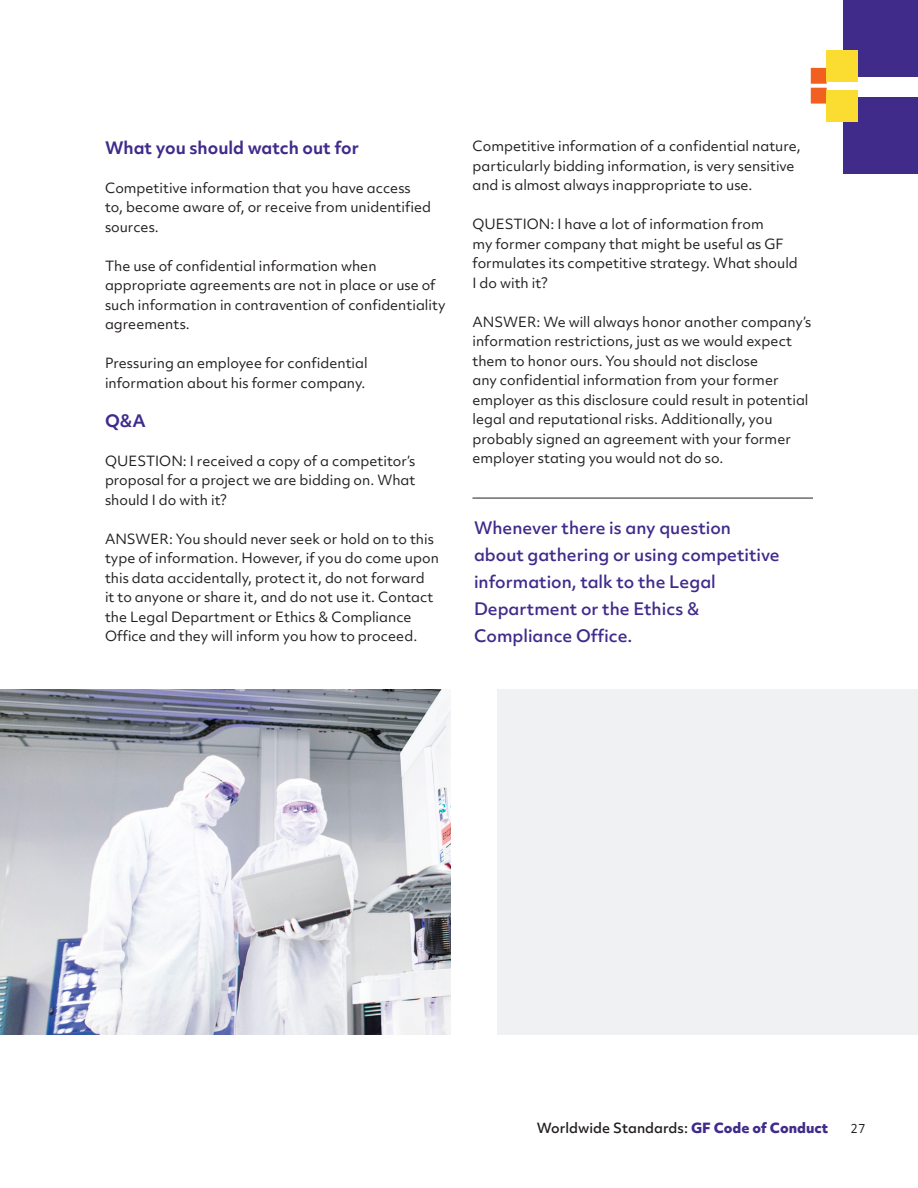
<style>
.page{position:relative;width:918px;height:1188px;background:#fff}
.page>*{position:absolute;margin:0;border:0;box-sizing:border-box;transform-origin:0 0}
.t1{font:500 16.5px/27px "Objektiv Mk 2";color:#402b8b}
.t2{font:700 16.5px "Objektiv Mk 2";color:#402b8b}
.t3{font:13.5px/19.5px "Objektiv Mk 2";color:#231f20}
.t4{font:500 13.5px "Objektiv Mk 2";color:#231f20}
.t5{font:12px "Objektiv Mk 2";color:#231f20}
.s1{font-weight:800;color:#402b8b}
</style>
<div class="page">
<hr style="left:472px;top:498px;width:341px;height:1px;background:#231f20">
<img style="left:0;top:689px;width:451px;height:345px">
<div style="left:498px;top:689px;width:420px;height:345px;background:#f0f1f2"></div>
<div style="left:843px;top:97px;width:75px;height:77px;background:#402b8b"></div>
<div style="left:843px;top:0;width:75px;height:77px;background:#402b8b"></div>
<svg style="left:810px;top:68px;width:17px;height:36px"></svg>
<div style="left:827px;top:50px;width:31px;height:32px;background:#fbdc31"></div>
<div style="left:827px;top:90px;width:31px;height:32px;background:#fbdc31"></div>
<p class="t2" style="left:105px;top:136px;width:255px">What you should watch out for</p>
<p class="t3" style="left:105px;top:178px;width:328px">Competitive information that you have access to, become aware of, or receive from unidentified sources.</p>
<p class="t3" style="left:105px;top:256px;width:342px">The use of confidential information when appropriate agreements are not in place or use of such information in contravention of confidentiality agreements.</p>
<p class="t3" style="left:105px;top:353px;width:264px">Pressuring an employee for confidential information about his former company.</p>
<p class="t2" style="left:105px;top:409px;width:42px">Q&amp;A</p>
<p class="t3" style="left:105px;top:451px;width:312px;text-align:justify">QUESTION: I received a copy of a competitor’s proposal for a project we are bidding on. What should I do with it?</p>
<p class="t3" style="left:105px;top:529px;width:335px">ANSWER: You should never seek or hold on to this type of information. However, if you do come upon this data accidentally, protect it, do not forward<br>it to anyone or share it, and do not use it. Contact the Legal Department or Ethics &amp; Compliance Office and they will inform you how to proceed.</p>
<p class="t3" style="left:472px;top:136px;width:330px">Competitive information of a confidential nature, particularly bidding information, is very sensitive and is almost always inappropriate to use.</p>
<p class="t3" style="left:472px;top:214px;width:327px">QUESTION: I have a lot of information from<br>my former company that might be useful as GF formulates its competitive strategy. What should I do with it?</p>
<p class="t3" style="left:472px;top:312px;width:341px">ANSWER: We will always honor another company’s information restrictions, just as we would expect them to honor ours. You should not disclose<br>any confidential information from your former employer as this disclosure could result in potential legal and reputational risks. Additionally, you probably signed an agreement with your former employer stating you would not do so.</p>
<p class="t1" style="left:474px;top:514px;width:307px">Whenever there is any question about gathering or using competitive information, talk to the Legal<br>Department or the Ethics &amp;<br>Compliance Office.</p>
<p class="t4" style="left:537px;top:1118px;width:293px">Worldwide Standards: <span class="s1">GF Code of Conduct</span></p>
<p class="t5" style="left:851px;top:1120px;width:16px">27</p>
</div>
